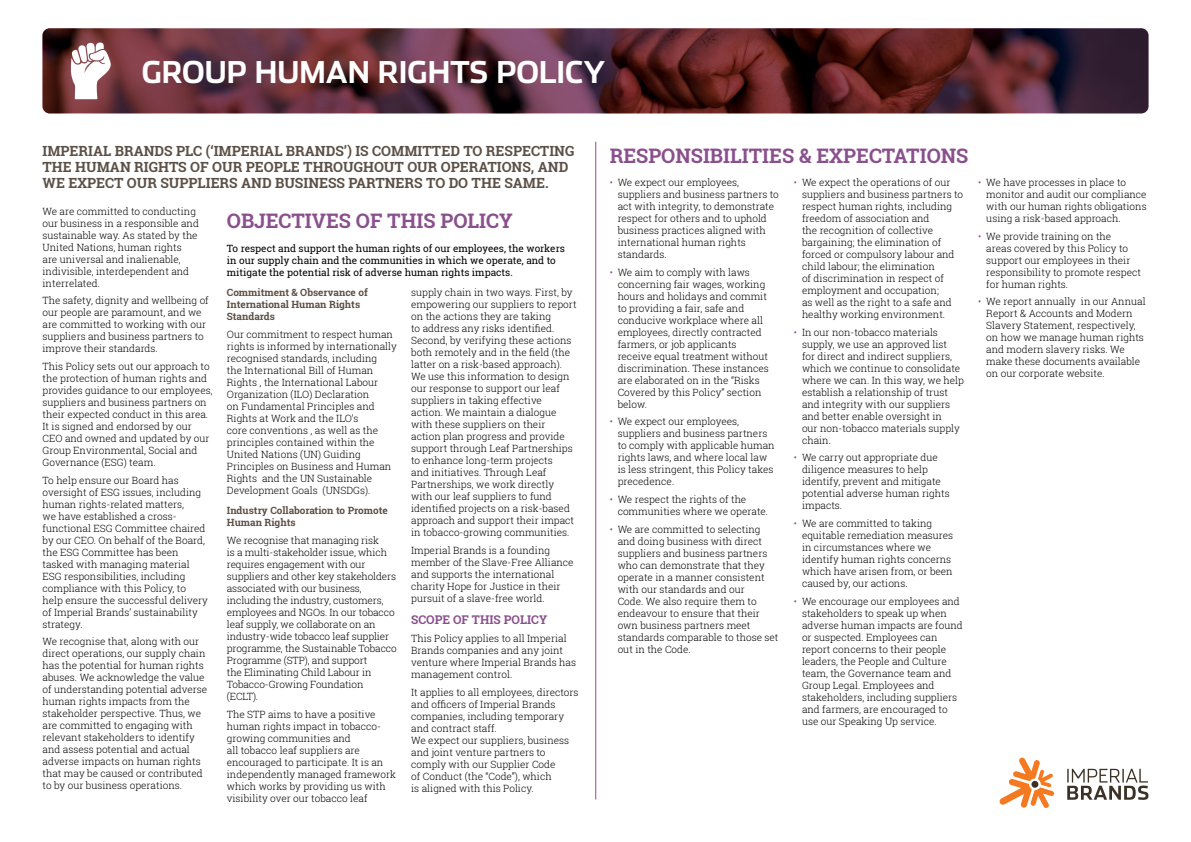
<style>
.page{position:relative;width:1191px;height:842px;background:#fff}
.page>*{position:absolute;margin:0;border:0;box-sizing:border-box;transform-origin:0 0}
.t1{font:700 30px "Stainless";color:#fff}
.t2{font:700 20px "Roboto Slab";color:#8a508e}
.t3{font:700 14px/16px "Roboto Slab";color:#5c5046}
.t4{font:700 12px "Roboto Slab";color:#8a508e}
.t5{font:300 10px/12px "Roboto Slab";color:#000}
.t6{font:10px/12px "Roboto Slab";color:#000}
.t7{font:700 10px/12px "Roboto Slab";color:#5c5046}
.s1{color:#8a508e}
</style>
<div class="page">
<svg style="left:1067px;top:769px;width:81px;height:31px"></svg>
<svg style="left:999px;top:758px;width:55px;height:50px"></svg>
<img style="left:43px;top:28px;width:1105px;height:85px">
<svg style="left:71px;top:43px;width:40px;height:56px"></svg>
<hr style="left:595px;top:142px;width:1px;height:657px;background:#8a508e">
<h1 class="t1" style="left:142px;top:54px;width:465px">GROUP HUMAN RIGHTS POLICY</h1>
<h3 class="t3" style="left:43px;top:143px;width:533px">IMPERIAL BRANDS PLC (‘IMPERIAL BRANDS’) IS COMMITTED TO RESPECTING<br>THE HUMAN RIGHTS OF OUR PEOPLE THROUGHOUT OUR OPERATIONS, AND<br>WE EXPECT OUR SUPPLIERS AND BUSINESS PARTNERS TO DO THE SAME.</h3>
<p class="t5" style="left:43px;top:205px;width:158px">We are committed to conducting our business in a responsible and sustainable way. As stated by the<br>United Nations, human rights are universal and inalienable, indivisible, interdependent and interrelated.</p>
<p class="t5" style="left:43px;top:294px;width:168px">The safety, dignity and wellbeing of our people are paramount, and we are committed to working with our suppliers and business partners to improve their standards.</p>
<p class="t5" style="left:43px;top:360px;width:172px">This Policy sets out our approach to the protection of human rights and provides guidance to our employees, suppliers and business partners on their expected conduct in this area.<br>It is signed and endorsed by our<br>CEO and owned and updated by our<br>Group Environmental, Social and<br>Governance (ESG) team.</p>
<p class="t5" style="left:43px;top:474px;width:167px">To help ensure our Board has oversight of ESG issues, including human rights-related matters,<br>we have established a cross&shy;functional ESG Committee chaired by our CEO. On behalf of the Board, the ESG Committee has been tasked with managing material<br>ESG responsibilities, including compliance with this Policy, to help ensure the successful delivery of Imperial Brands’ sustainability strategy.</p>
<p class="t5" style="left:43px;top:635px;width:166px">We recognise that, along with our direct operations, our supply chain has the potential for human rights abuses. We acknowledge the value of understanding potential adverse human rights impacts from the stakeholder perspective. Thus, we are committed to engaging with relevant stakeholders to identify and assess potential and actual adverse impacts on human rights that may be caused or contributed to by our business operations.</p>
<h2 class="t2" style="left:227px;top:207px;width:287px">OBJECTIVES OF THIS POLICY</h2>
<p class="t6" style="left:227px;top:242px;width:339px">To respect and support the human rights of our employees, the workers in our supply chain and the communities in which we operate, and to mitigate the potential risk of adverse human rights impacts.</p>
<p class="t7" style="left:227px;top:286px;width:142px">Commitment &amp; Observance of<br>International Human Rights<br>Standards</p>
<p class="t5" style="left:227px;top:328px;width:172px">Our commitment to respect human rights is informed by internationally recognised standards, including<br>the International Bill of Human<br>Rights , the International Labour<br>Organization (ILO) Declaration<br>on Fundamental Principles and<br>Rights at Work and the ILO’s<br>core conventions , as well as the principles contained within the<br>United Nations (UN) Guiding<br>Principles on Business and Human<br>Rights and the UN Sustainable<br>Development Goals (UNSDGs).</p>
<p class="t7" style="left:227px;top:505px;width:162px">Industry Collaboration to Promote<br>Human Rights</p>
<p class="t5" style="left:227px;top:534px;width:171px">We recognise that managing risk<br>is a multi-stakeholder issue, which requires engagement with our suppliers and other key stakeholders associated with our business, including the industry, customers, employees and NGOs. In our tobacco leaf supply, we collaborate on an industry-wide tobacco leaf supplier programme, the Sustainable Tobacco<br>Programme (STP), and support<br>the Eliminating Child Labour in<br>Tobacco-Growing Foundation (ECLT).</p>
<p class="t5" style="left:227px;top:708px;width:170px">The STP aims to have a positive human rights impact in tobacco&shy;growing communities and<br>all tobacco leaf suppliers are encouraged to participate. It is an independently managed framework which works by providing us with visibility over our tobacco leaf</p>
<p class="t5" style="left:411px;top:286px;width:167px">supply chain in two ways. First, by empowering our suppliers to report on the actions they are taking<br>to address any risks identified.<br>Second, by verifying these actions both remotely and in the field (the latter on a risk-based approach).<br>We use this information to design our response to support our leaf suppliers in taking effective<br>action. We maintain a dialogue with these suppliers on their action plan progress and provide support through Leaf Partnerships to enhance long-term projects<br>and initiatives. Through Leaf<br>Partnerships, we work directly with our leaf suppliers to fund identified projects on a risk-based approach and support their impact in tobacco-growing communities.</p>
<p class="t5" style="left:411px;top:544px;width:164px">Imperial Brands is a founding member of the Slave-Free Alliance and supports the international charity Hope for Justice in their pursuit of a slave-free world.</p>
<p class="t4" style="left:411px;top:612px;width:138px">SCOPE OF THIS POLICY</p>
<p class="t5" style="left:411px;top:632px;width:166px">This Policy applies to all Imperial<br>Brands companies and any joint venture where Imperial Brands has management control.</p>
<p class="t5" style="left:411px;top:686px;width:169px">It applies to all employees, directors and officers of Imperial Brands companies, including temporary and contract staff.<br>We expect our suppliers, business and joint venture partners to comply with our Supplier Code<br>of Conduct (the “Code”), which<br>is aligned with this Policy.</p>
<h2 class="t2" style="left:609px;top:142px;width:360px">RESPONSIBILITIES &amp; EXPECTATIONS</h2>
<p class="t5" style="left:617px;top:176px;width:163px;text-indent:-8px"><span class="s1">•</span> We expect our employees, suppliers and business partners to act with integrity, to demonstrate respect for others and to uphold business practices aligned with international human rights standards.</p>
<p class="t5" style="left:617px;top:266px;width:153px;text-indent:-8px"><span class="s1">•</span> We aim to comply with laws concerning fair wages, working hours and holidays and commit to providing a fair, safe and conducive workplace where all employees, directly contracted farmers, or job applicants receive equal treatment without discrimination. These instances are elaborated on in the “Risks<br>Covered by this Policy” section below.</p>
<p class="t5" style="left:617px;top:415px;width:158px;text-indent:-8px"><span class="s1">•</span> We expect our employees, suppliers and business partners to comply with applicable human rights laws, and where local law is less stringent, this Policy takes precedence.</p>
<p class="t5" style="left:617px;top:493px;width:152px;text-indent:-8px"><span class="s1">•</span> We respect the rights of the communities where we operate.</p>
<p class="t5" style="left:617px;top:523px;width:162px;text-indent:-8px"><span class="s1">•</span> We are committed to selecting and doing business with direct suppliers and business partners who can demonstrate that they operate in a manner consistent with our standards and our<br>Code. We also require them to endeavour to ensure that their own business partners meet standards comparable to those set out in the Code.</p>
<p class="t5" style="left:802px;top:176px;width:163px;text-indent:-8px"><span class="s1">•</span> We expect the operations of our suppliers and business partners to respect human rights, including freedom of association and<br>the recognition of collective bargaining; the elimination of forced or compulsory labour and child labour; the elimination<br>of discrimination in respect of employment and occupation;<br>as well as the right to a safe and healthy working environment.</p>
<p class="t5" style="left:802px;top:326px;width:163px;text-indent:-8px"><span class="s1">•</span> In our non-tobacco materials supply, we use an approved list<br>for direct and indirect suppliers, which we continue to consolidate where we can. In this way, we help establish a relationship of trust and integrity with our suppliers and better enable oversight in<br>our non-tobacco materials supply chain.</p>
<p class="t5" style="left:802px;top:451px;width:149px;text-indent:-8px"><span class="s1">•</span> We carry out appropriate due diligence measures to help identify, prevent and mitigate potential adverse human rights impacts.</p>
<p class="t5" style="left:802px;top:517px;width:153px;text-indent:-8px"><span class="s1">•</span> We are committed to taking equitable remediation measures in circumstances where we identify human rights concerns which have arisen from, or been caused by, our actions.</p>
<p class="t5" style="left:802px;top:595px;width:162px;text-indent:-8px"><span class="s1">•</span> We encourage our employees and stakeholders to speak up when adverse human impacts are found or suspected. Employees can report concerns to their people leaders, the People and Culture team, the Governance team and<br>Group Legal. Employees and stakeholders, including suppliers and farmers, are encouraged to use our Speaking Up service.</p>
<p class="t5" style="left:986px;top:176px;width:162px;text-indent:-8px"><span class="s1">•</span> We have processes in place to monitor and audit our compliance with our human rights obligations using a risk-based approach.</p>
<p class="t5" style="left:986px;top:230px;width:156px;text-indent:-8px"><span class="s1">•</span> We provide training on the<br>areas covered by this Policy to support our employees in their responsibility to promote respect for human rights.</p>
<p class="t5" style="left:986px;top:295px;width:161px;text-indent:-8px"><span class="s1">•</span> We report annually in our Annual<br>Report &amp; Accounts and Modern<br>Slavery Statement, respectively, on how we manage human rights and modern slavery risks. We make these documents available on our corporate website.</p>
</div>
